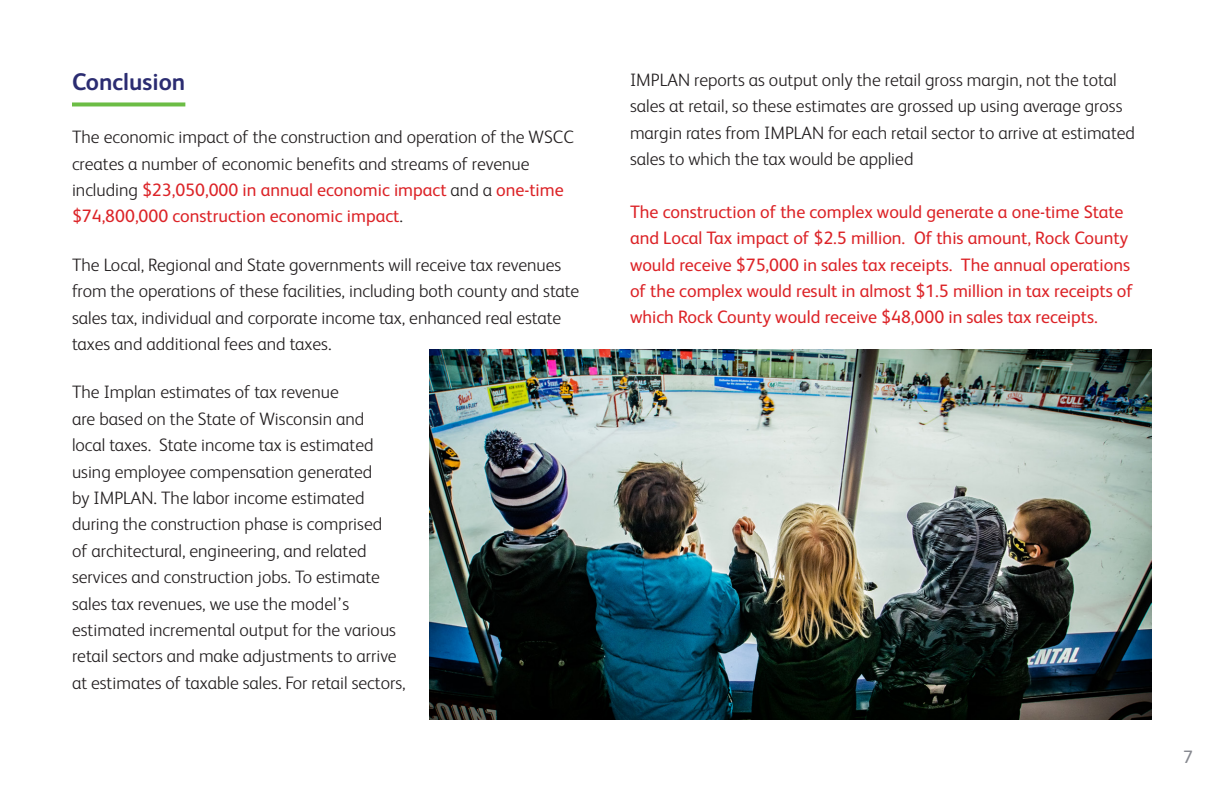
<style>
.page{position:relative;width:1224px;height:792px;background:#fff}
.page>*{position:absolute;margin:0;border:0;box-sizing:border-box;transform-origin:0 0}
.t1{font:700 24px "FS Albert";color:#2b2c71}
.Body_No_Indent{font:300 18px/26.4px "FS Albert";color:#231f20}
.Body_No_Indent-2{font:18px/26.4px "FS Albert";color:#dc2327}
.t2{font:18px "FS Albert";color:#878990}
.s1{font-weight:400;color:#dc2327}
</style>
<div class="page">
<svg style="left:72px;top:102px;width:113px;height:4px"></svg>
<img style="left:430px;top:350px;width:722px;height:370px">
<p class="t1" style="left:72px;top:68px;width:115px">Conclusion</p>
<p class="Body_No_Indent" style="left:72px;top:124px;width:503px">The economic impact of the construction and operation of the WSCC creates a number of economic benefits and streams of revenue including <span class="s1">$23,050,000 in annual economic impact</span> and a <span class="s1">one-time $74,800,000 construction economic impact</span>.</p>
<p class="Body_No_Indent" style="left:72px;top:251px;width:509px">The Local, Regional and State governments will receive tax revenues from the operations of these facilities, including both county and state sales tax, individual and corporate income tax, enhanced real estate taxes and additional fees and taxes.</p>
<p class="Body_No_Indent" style="left:72px;top:379px;width:335px">The Implan estimates of tax revenue<br>are based on the State of Wisconsin and<br>local taxes. State income tax is estimated using employee compensation generated<br>by IMPLAN. The labor income estimated during the construction phase is comprised<br>of architectural, engineering, and related services and construction jobs. To estimate sales tax revenues, we use the model’s estimated incremental output for the various retail sectors and make adjustments to arrive at estimates of taxable sales. For retail sectors,</p>
<p class="Body_No_Indent" style="left:630px;top:66px;width:506px">IMPLAN reports as output only the retail gross margin, not the total sales at retail, so these estimates are grossed up using average gross margin rates from IMPLAN for each retail sector to arrive at estimated sales to which the tax would be applied</p>
<p class="Body_No_Indent-2" style="left:630px;top:198px;width:504px">The construction of the complex would generate a one-time State and Local Tax impact of $2.5 million. Of this amount, Rock County would receive $75,000 in sales tax receipts. The annual operations of the complex would result in almost $1.5 million in tax receipts of which Rock County would receive $48,000 in sales tax receipts.</p>
<p class="t2" style="left:1183px;top:746px;width:11px">7</p>
</div>
